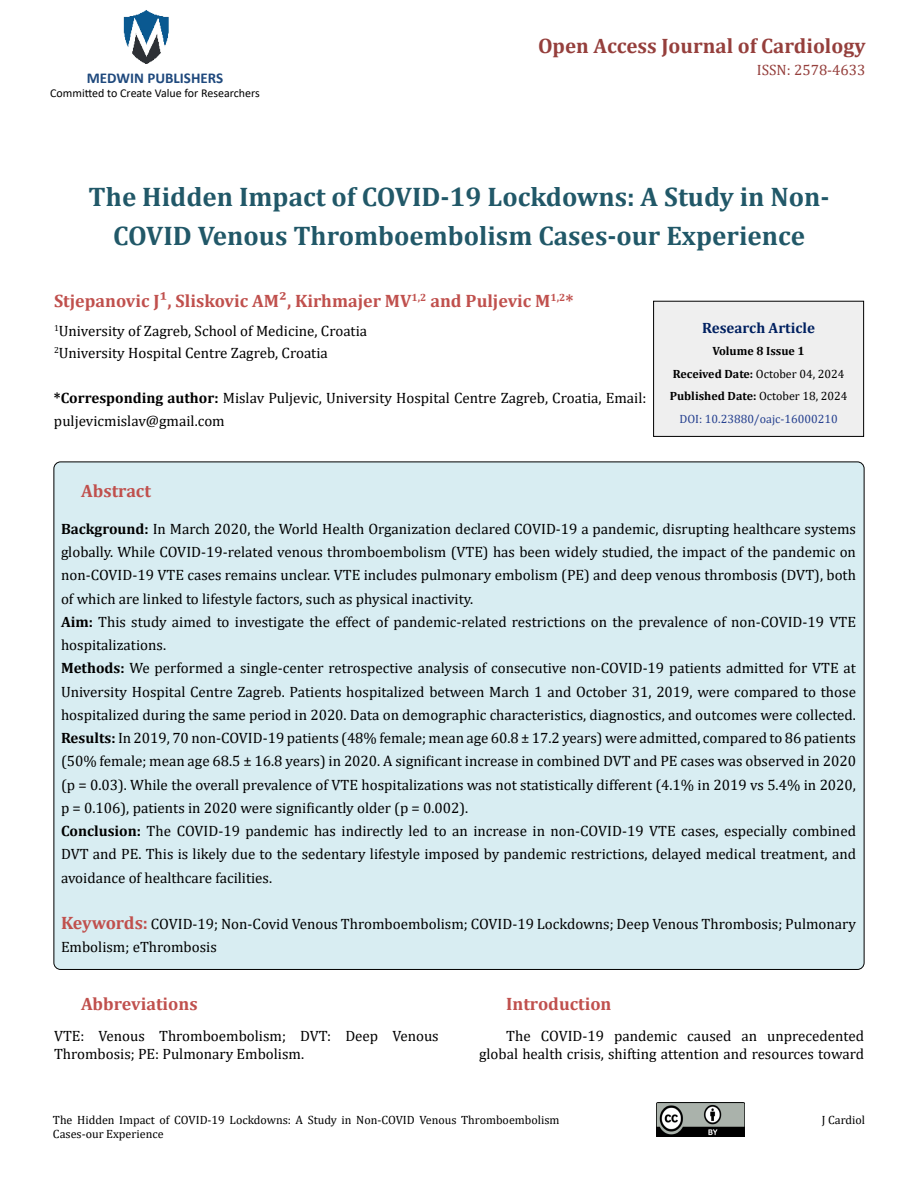
<style>
.page{position:relative;width:918px;height:1188px;background:#fff}
.page>*{position:absolute;margin:0;border:0;box-sizing:border-box;transform-origin:0 0}
.t1{font:700 27px/39px "Cambria";color:#215868;text-align:center}
.t2{font:700 21px "Cambria";color:#953f3c}
.t3{font:700 18px "Cambria";color:#c0504d}
.t4{font:15px/23.2px "Cambria";color:#000}
.t5{font:700 15px "Calibri";color:#1f497d}
.t6{font:700 15px "Cambria";color:#002060}
.t7{font:15px "Cambria";color:#953f3c}
.t8{font:12px/14.4px "Cambria";color:#000}
.t9{font:700 12px/22.5px "Cambria";color:#000;text-align:center}
.t10{font:12px "Calibri";color:#000}
.s1{font-weight:700}
.s2{font-weight:400}
.s3{font-weight:400;color:#25408f}
.s4{font-weight:700;font-size:18px;color:#c0504d}
</style>
<div class="page">
<img style="left:123px;top:10px;width:46px;height:54px">
<img style="left:656px;top:1103px;width:89px;height:33px">
<div style="left:654px;top:301px;width:210px;height:135px;background:#efefef"></div>
<div style="left:653px;top:301px;width:211px;height:136px;border:1px solid #000"></div>
<div style="left:54px;top:462px;width:810px;height:507px;background:#d8edf2;border-radius:7px"></div>
<p class="t5" style="left:87px;top:67px;width:138px">MEDWIN PUBLISHERS</p>
<p class="t10" style="left:50px;top:85px;width:211px">Committed to Create Value for Researchers</p>
<h2 class="t2" style="left:538px;top:31px;width:329px">Open Access Journal of Cardiology</h2>
<p class="t7" style="left:757px;top:62px;width:110px">ISSN: 2578-4633</p>
<h1 class="t1" style="left:89px;top:177px;width:742px">The Hidden Impact of COVID-19 Lockdowns: A Study in Non-<br>COVID Venous Thromboembolism Cases-our Experience</h1>
<p class="t3" style="left:54px;top:288px;width:521px">Stjepanovic J¹, Sliskovic AM², Kirhmajer MV<sup>1,2</sup> and Puljevic M<sup>1,2</sup>*</p>
<p class="t4" style="left:54px;top:319px;width:315px;line-height:22.5px"><sup>1</sup>University of Zagreb, School of Medicine, Croatia<br><sup>2</sup>University Hospital Centre Zagreb, Croatia</p>
<p class="t4" style="left:54px;top:387px;width:594px;line-height:22.5px"><span class="s1">*Corresponding author:</span> Mislav Puljevic, University Hospital Centre Zagreb, Croatia, Email: puljevicmislav@gmail.com</p>
<p class="t6" style="left:702px;top:317px;width:114px">Research Article</p>
<p class="t9" style="left:670px;top:340px;width:179px">Volume 8 Issue 1<br>Received Date: <span class="s2">October 04, 2024<br></span>Published Date: <span class="s2">October 18, 2024<br></span><span class="s3">DOI: 10.23880/oajc-16000210</span></p>
<p class="t3" style="left:81px;top:478px;width:71px">Abstract</p>
<p class="t4" style="left:61px;top:517px;width:797px"><span class="s1">Background:</span> In March 2020, the World Health Organization declared COVID-19 a pandemic, disrupting healthcare systems globally. While COVID-19-related venous thromboembolism (VTE) has been widely studied, the impact of the pandemic on non-COVID-19 VTE cases remains unclear. VTE includes pulmonary embolism (PE) and deep venous thrombosis (DVT), both of which are linked to lifestyle factors, such as physical inactivity.<br><span class="s1">Aim:</span> This study aimed to investigate the effect of pandemic-related restrictions on the prevalence of non-COVID-19 VTE hospitalizations.<br><span class="s1">Methods:</span> We performed a single-center retrospective analysis of consecutive non-COVID-19 patients admitted for VTE at University Hospital Centre Zagreb. Patients hospitalized between March 1 and October 31, 2019, were compared to those hospitalized during the same period in 2020. Data on demographic characteristics, diagnostics, and outcomes were collected.<br><span class="s1">Results:</span> In 2019, 70 non-COVID-19 patients (48% female; mean age 60.8 ± 17.2 years) were admitted, compared to 86 patients (50% female; mean age 68.5 ± 16.8 years) in 2020. A significant increase in combined DVT and PE cases was observed in 2020 (p = 0.03). While the overall prevalence of VTE hospitalizations was not statistically different (4.1% in 2019 vs 5.4% in 2020, p = 0.106), patients in 2020 were significantly older (p = 0.002).<br><span class="s1">Conclusion:</span> The COVID-19 pandemic has indirectly led to an increase in non-COVID-19 VTE cases, especially combined DVT and PE. This is likely due to the sedentary lifestyle imposed by pandemic restrictions, delayed medical treatment, and avoidance of healthcare facilities.</p>
<p class="t4" style="left:61px;top:912px;width:797px"><span class="s4">Keywords:</span> COVID-19; Non-Covid Venous Thromboembolism; COVID-19 Lockdowns; Deep Venous Thrombosis; Pulmonary<br>Embolism; eThrombosis</p>
<p class="t3" style="left:81px;top:991px;width:118px">Abbreviations</p>
<p class="t4" style="left:54px;top:1027px;width:386px;line-height:18px">VTE: Venous Thromboembolism; DVT: Deep Venous<br>Thrombosis; PE: Pulmonary Embolism.</p>
<p class="t3" style="left:506px;top:991px;width:107px">Introduction</p>
<p class="t4" style="left:479px;top:1027px;width:386px;line-height:18px;text-align:right">The COVID-19 pandemic caused an unprecedented global health crisis, shifting attention and resources toward</p>
<p class="t8" style="left:53px;top:1113px;width:508px">The Hidden Impact of COVID-19 Lockdowns: A Study in Non-COVID Venous Thromboembolism<br>Cases-our Experience</p>
<p class="t8" style="left:822px;top:1113px;width:45px">J Cardiol</p>
</div>
